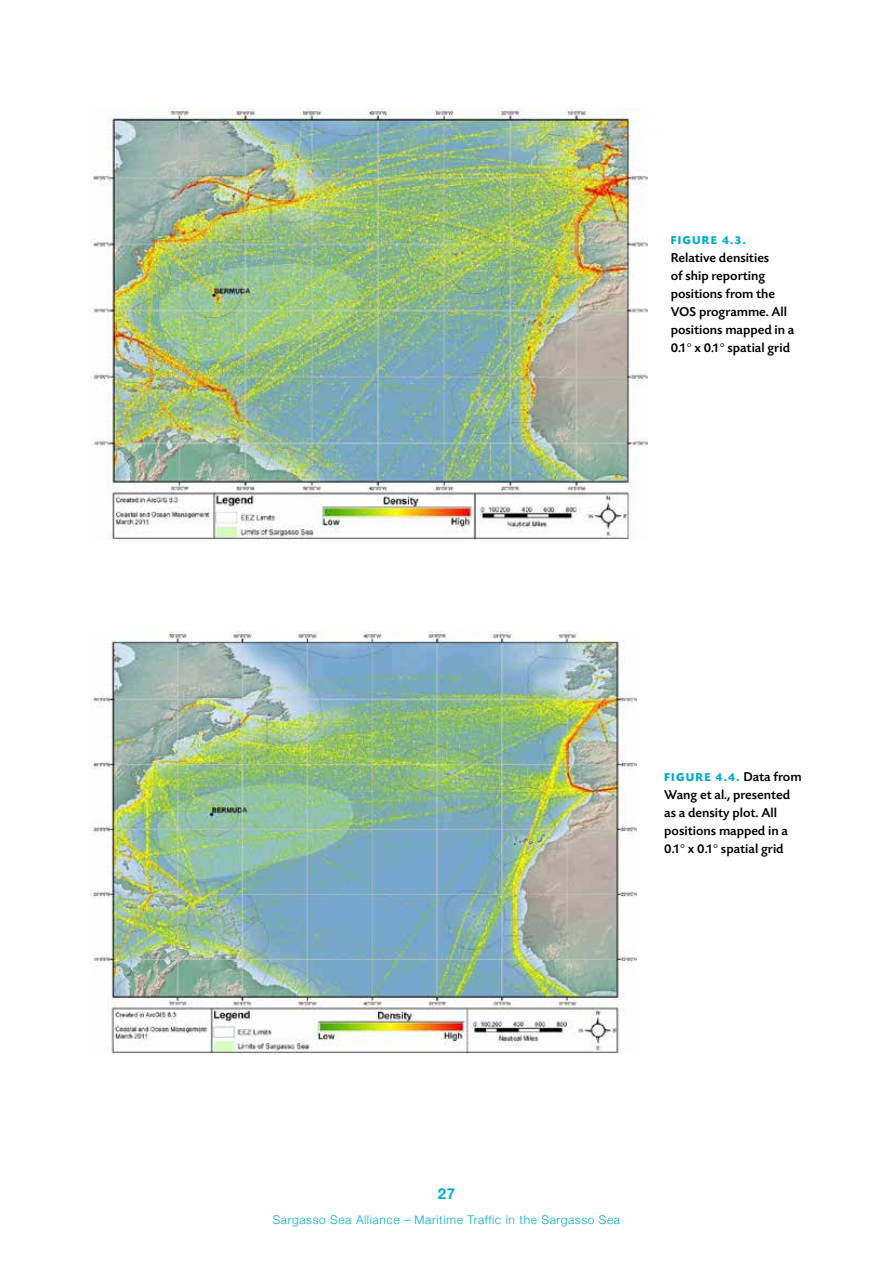
<style>
.page{position:relative;width:893px;height:1263px;background:#fff}
.page>*{position:absolute;margin:0;border:0;box-sizing:border-box;transform-origin:0 0}
.t1{font:700 15px "Helvetica Neue";color:#00accd}
.t2{font:500 13.5px/18px "Today SBOP";color:#000}
.t3{font:300 12px "Helvetica Neue";letter-spacing:.05em;color:#00accd}
.t4{font:700 12px "Today SBOP";letter-spacing:.1em;color:#00accd}
.s1{font-weight:300}
.s2{font-weight:500;font-size:13.5px;color:#000}
</style>
<div class="page">
<img style="left:90px;top:109px;width:557px;height:430px">
<img style="left:90px;top:631px;width:547px;height:423px">
<p class="t4" style="left:671px;top:234px;width:77px">FIGURE 4.3.</p>
<p class="t2" style="left:671px;top:249px;width:125px">Relative densities<br>of ship reporting positions from the<br>VOS programme. All positions mapped in a<br>0.1<span class="s1">º</span> x 0.1<span class="s1">º</span> spatial grid</p>
<p class="t4" style="left:664px;top:771px;width:139px">FIGURE 4.4. <span class="s2">Data from</span></p>
<p class="t2" style="left:664px;top:786px;width:127px">Wang et al., presented as a density plot. All positions mapped in a<br>0.1<span class="s1">º</span> x 0.1<span class="s1">º</span> spatial grid</p>
<p class="t1" style="left:438px;top:1182px;width:19px">27</p>
<p class="t3" style="left:273px;top:1210px;width:349px">Sargasso Sea Alliance – Maritime Traffic in the Sargasso Sea</p>
</div>
